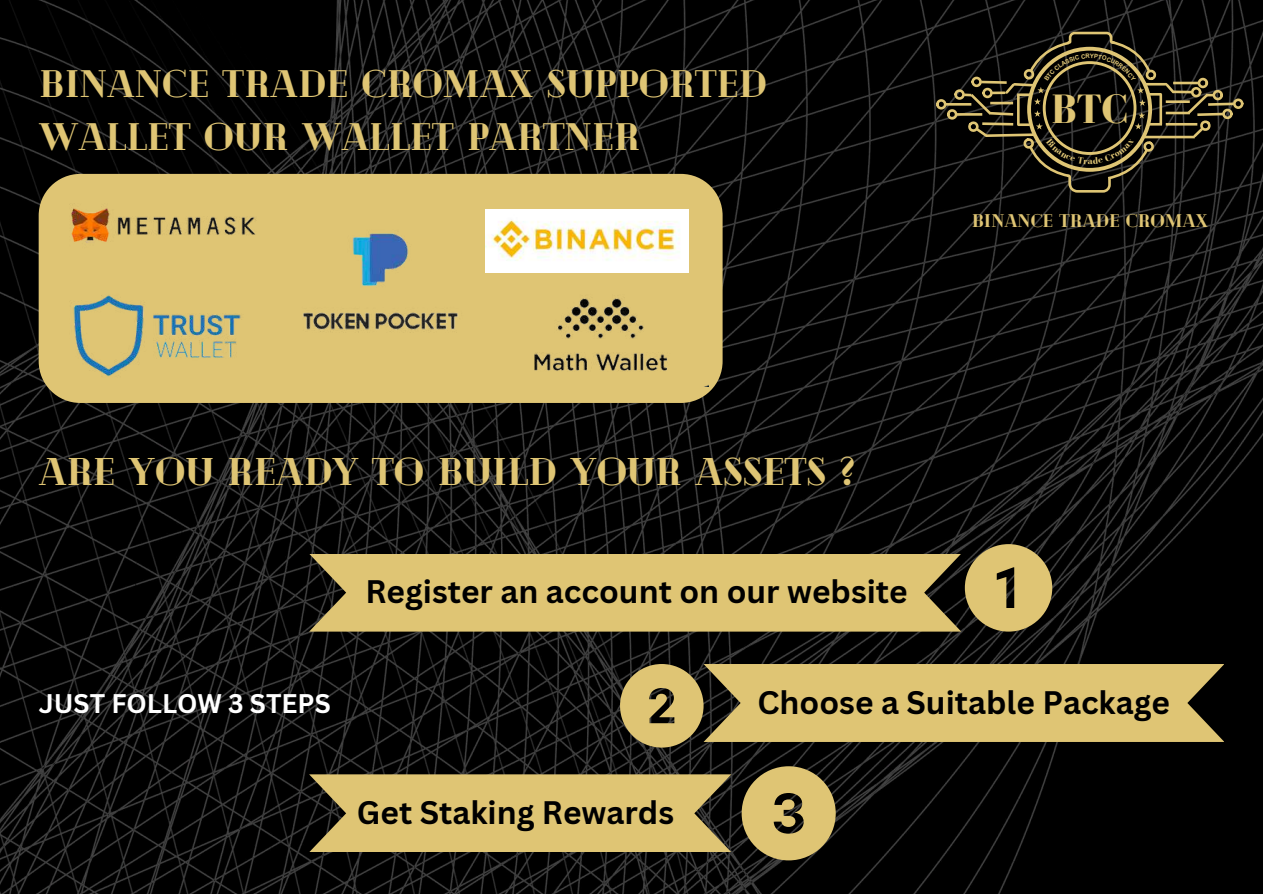
<style>
.page{position:relative;width:1263px;height:894px;background:#fff}
.page>*{position:absolute;margin:0;border:0;box-sizing:border-box;transform-origin:0 0}
.t1{font:700 42.15px "Bodoni FLF";color:#dfc574}
.t2{font:900 38.55px "Cheque";color:#dfc574}
.t3{font:900 38.25px/52.8px "Cheque";color:#dfc574}
.t4{font:700 31.65px "Canva Sans";color:#000}
.t5{font:700 26.25px "Canva Sans";color:#fff}
.t6{font:900 18.3px "Cheque";color:#dfc574}
.t7{font:700 9.6px "Bodoni FLF";color:#dfc574}
</style>
<div class="page">
<img style="left:0;top:0;width:1263px;height:893px">
<div style="left:39px;top:174px;width:684px;height:229px;background:#dfc574;border-radius:42px"></div>
<img style="left:71px;top:208px;width:638px;height:178px">
<img style="left:486px;top:209px;width:202px;height:63px">
<svg style="left:309px;top:553px;width:652px;height:78px;background:#d0b86c"></svg>
<svg style="left:309px;top:774px;width:422px;height:78px;background:#cbb46a"></svg>
<svg style="left:965px;top:544px;width:87px;height:87px;background:#a89458"></svg>
<svg style="left:742px;top:766px;width:94px;height:94px;background:#a28f55"></svg>
<svg style="left:620px;top:663px;width:604px;height:84px;background:#bca662"></svg>
<hr style="left:1174px;top:90px;width:17px;height:3px;background:#dfc574">
<div style="left:1191px;top:87px;width:10px;height:10px;border:3px solid #dfc574;border-radius:50%"></div>
<hr style="left:1145px;top:136px;width:50px;height:2px;background:#dfc574">
<hr style="left:1166px;top:123px;width:31px;height:2px;background:#dfc574">
<hr style="left:1166px;top:112px;width:24px;height:2px;background:#dfc574">
<div style="left:1212px;top:90px;width:11px;height:10px;border:3px solid #dfc574;border-radius:50%"></div>
<hr style="left:1166px;top:100px;width:24px;height:3px;background:#dfc574">
<div style="left:1233px;top:98px;width:10px;height:11px;border:3px solid #dfc574;border-radius:50%"></div>
<hr style="left:1173px;top:82px;width:25px;height:2px;background:#dfc574">
<div style="left:1198px;top:78px;width:10px;height:10px;border:3px solid #dfc574;border-radius:50%"></div>
<svg style="left:1184px;top:91px;width:52px;height:49px;background:#36301f"></svg>
<div style="left:1222px;top:109px;width:11px;height:10px;border:3px solid #dfc574;border-radius:50%"></div>
<div style="left:954px;top:89px;width:11px;height:11px;border:3px solid #dfc574;border-radius:50%"></div>
<hr style="left:957px;top:113px;width:25px;height:3px;background:#dfc574">
<div style="left:947px;top:109px;width:10px;height:11px;border:3px solid #dfc574;border-radius:50%"></div>
<hr style="left:946px;top:103px;width:25px;height:3px;background:#dfc574">
<div style="left:936px;top:99px;width:10px;height:10px;border:3px solid #dfc574;border-radius:50%"></div>
<svg style="left:964px;top:30px;width:213px;height:164px;background:#242015"></svg>
<p class="t3" style="left:39px;top:56px;width:730px">BINANCE TRADE CROMAX SUPPORTED<br>WALLET OUR WALLET PARTNER</p>
<h1 class="t1" style="left:1051px;top:86px;width:78px">BTC</h1>
<p class="t7" style="left:1088px;top:156px;width:7px">a</p>
<p class="t6" style="left:972px;top:209px;width:238px">BINANCE TRADE CROMAX</p>
<p class="t2" style="left:39px;top:446px;width:818px">ARE YOU READY TO BUILD YOUR ASSETS ?</p>
<p class="t4" style="left:365px;top:569px;width:544px">Register an account on our website</p>
<p class="t5" style="left:39px;top:684px;width:294px">JUST FOLLOW 3 STEPS</p>
<p class="t4" style="left:357px;top:789px;width:319px">Get Staking Rewards</p>
<p class="t4" style="left:757px;top:679px;width:414px">Choose a Suitable Package</p>
</div>
